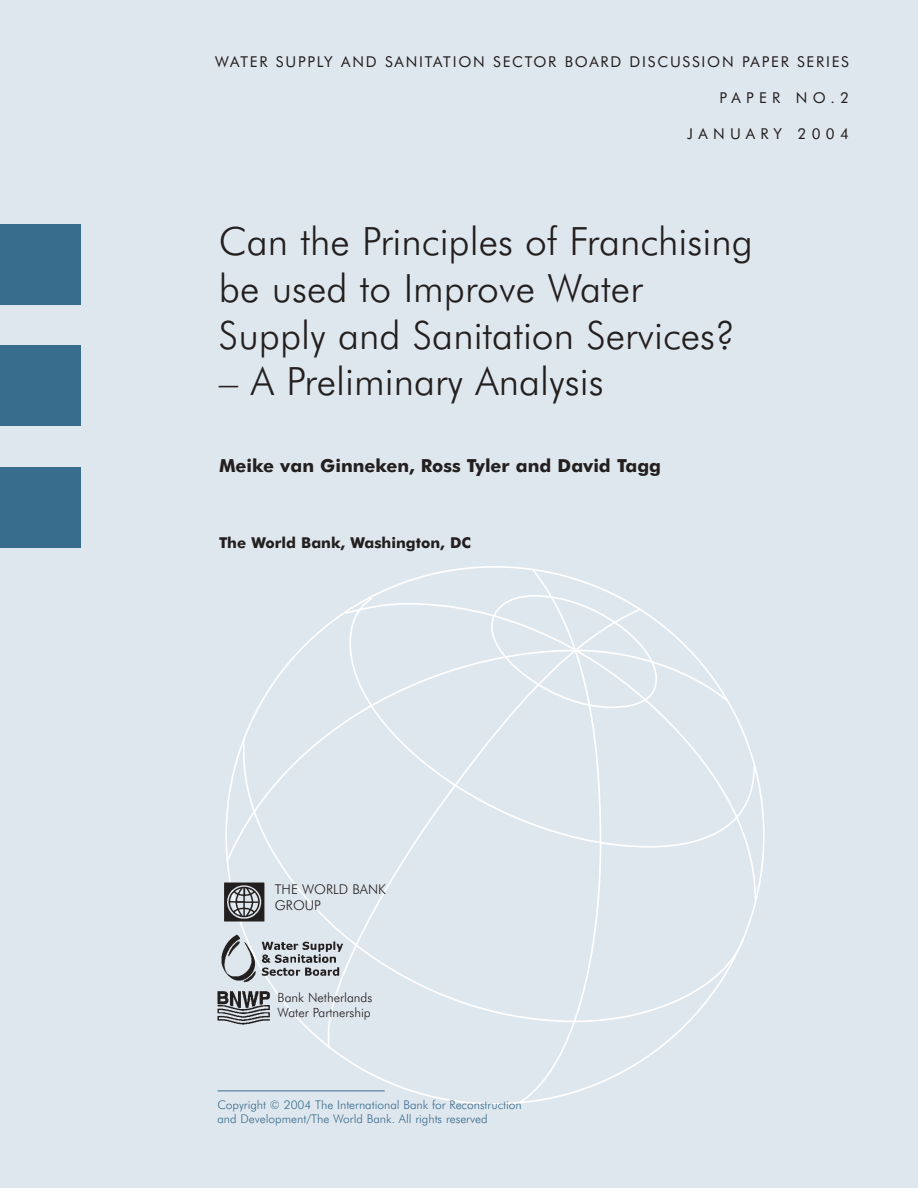
<style>
.page{position:relative;width:918px;height:1188px;background:#dfe7ee}
.page>*{position:absolute;margin:0;border:0;box-sizing:border-box;transform-origin:0 0}
.t1{font:300 39px/46.8px "Futura BT";color:#231f1f}
.t2{font:700 18px "Futura BT";color:#231f1f}
.t3{font:15px "Futura BT";letter-spacing:.12em;color:#231f1f}
.t4{font:700 15px "Futura BT";color:#231f1f}
.t5{font:15px "Futura BT";letter-spacing:.355em;color:#231f1f}
.t6{font:300 13.5px/16.2px "Futura BT";color:#231f1f}
.t7{font:300 12.75px/15.3px "Futura BT";color:#231f1f}
.t8{font:300 12px/14.4px "Futura BT";color:#396d8e}
</style>
<div class="page">
<hr style="left:218px;top:1091px;width:167px;height:1px;background:#396d8e">
<svg style="left:225px;top:566px;width:540px;height:539px"></svg>
<div style="left:0;top:224px;width:81px;height:81px;background:#396d8e"></div>
<div style="left:0;top:345px;width:81px;height:81px;background:#396d8e"></div>
<div style="left:0;top:467px;width:81px;height:81px;background:#396d8e"></div>
<img style="left:224px;top:881px;width:42px;height:42px">
<img style="left:221px;top:932px;width:125px;height:60px">
<img style="left:217px;top:989px;width:58px;height:36px">
<p class="t3" style="left:215px;top:56px;width:635px">WATER SUPPLY AND SANITATION SECTOR BOARD DISCUSSION PAPER SERIES</p>
<p class="t3" style="left:719px;top:92px;width:131px">PAPER NO.2</p>
<p class="t5" style="left:687px;top:128px;width:163px">JANUARY 2004</p>
<p class="t1" style="left:219px;top:222px;width:535px">Can the Principles of Franchising be used to Improve Water<br>Supply and Sanitation Services?</p>
<p class="t1" style="left:219px;top:363px;width:386px">– A Preliminary Analysis</p>
<p class="t2" style="left:219px;top:459px;width:444px">Meike van Ginneken, Ross Tyler and David Tagg</p>
<p class="t4" style="left:219px;top:537px;width:253px">The World Bank, Washington, DC</p>
<p class="t6" style="left:275px;top:883px;width:112px">THE WORLD BANK<br>GROUP</p>
<p class="t7" style="left:278px;top:991px;width:96px">Bank Netherlands<br>Water Partnership</p>
<p class="t8" style="left:217px;top:1099px;width:306px">Copyright © 2004 The International Bank for Reconstruction and Development/The World Bank. All rights reserved</p>
</div>
